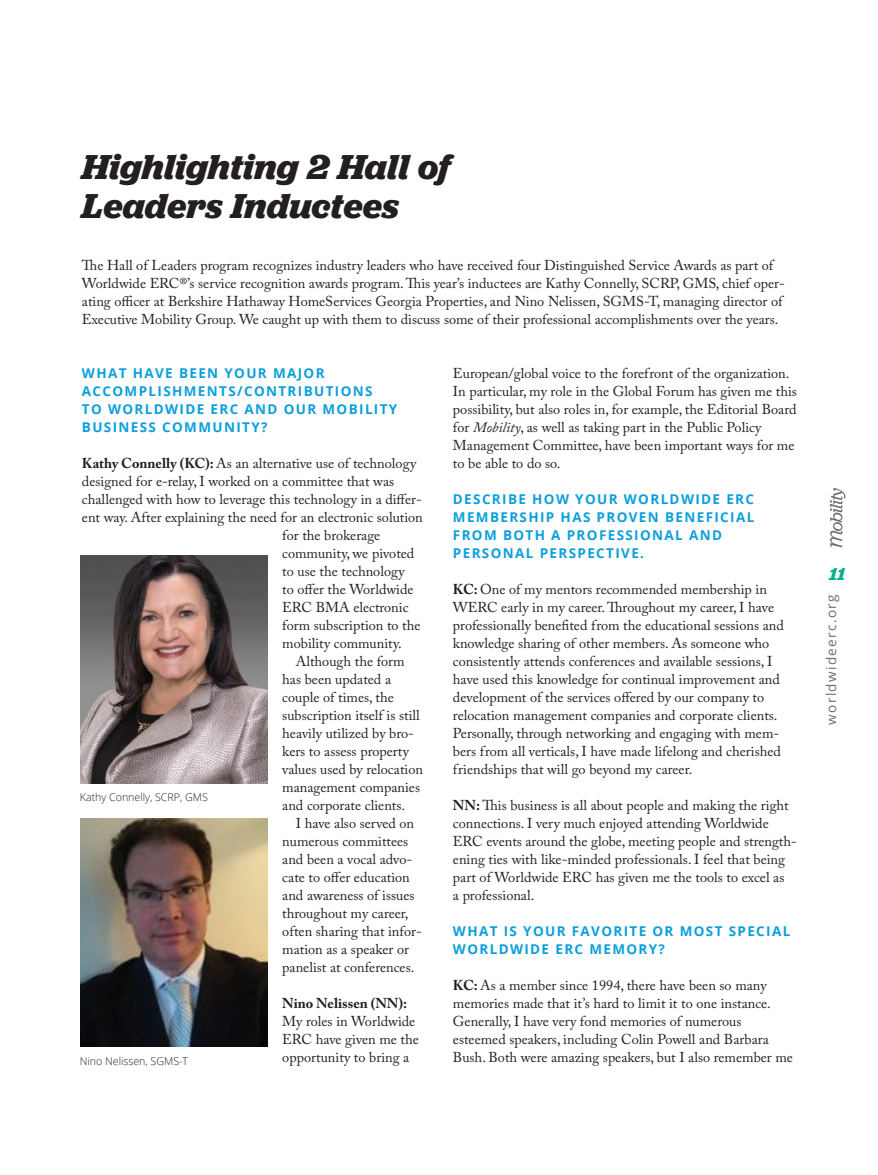
<style>
.page{position:relative;width:878px;height:1175px;background:#fff}
.page>*{position:absolute;margin:0;border:0;box-sizing:border-box;transform-origin:0 0}
.t1{font:italic 700 36px/39px "Jubilat";color:#231f20}
.t2{font:italic 700 18px "Jubilat";color:#07b188}
.t3{font:14.25px/18px "Adobe Caslon Pro";color:#231f20}
.t4{font:700 14.25px "Adobe Caslon Pro";color:#231f20}
.t5{font:700 13.5px/18px "Open Sans";letter-spacing:.1em;color:#0c9fdc}
.t6{font:13.5px "Open Sans";letter-spacing:.1em;color:#6c6d70}
.t7{font:300 10.65px "Open Sans";color:#231f20}
.s1{font-style:italic}
.s2{font-weight:700}
</style>
<div class="page">
<img style="left:80px;top:819px;width:187px;height:227px">
<img style="left:80px;top:555px;width:187px;height:228px">
<svg style="left:830px;top:488px;width:15px;height:59px"></svg>
<h1 class="t1" style="left:82px;top:147px;width:370px">Highlighting 2 Hall of<br>Leaders Inductees</h1>
<p class="t3" style="left:82px;top:256px;width:704px">The Hall of Leaders program recognizes industry leaders who have received four Distinguished Service Awards as part of Worldwide ERC®’s service recognition awards program. This year’s inductees are Kathy Connelly, SCRP, GMS, chief oper&shy;ating officer at Berkshire Hathaway HomeServices Georgia Properties, and Nino Nelissen, SGMS-T, managing director of Executive Mobility Group. We caught up with them to discuss some of their professional accomplishments over the years.</p>
<p class="t3" style="left:453px;top:364px;width:345px">European/global voice to the forefront of the organization.<br>In particular, my role in the Global Forum has given me this possibility, but also roles in, for example, the Editorial Board for <span class="s1">Mobility</span>, as well as taking part in the Public Policy Management Committee, have been important ways for me to be able to do so.</p>
<p class="t5" style="left:453px;top:490px;width:303px">DESCRIBE HOW YOUR WORLDWIDE ERC<br>MEMBERSHIP HAS PROVEN BENEFICIAL<br>FROM BOTH A PROFESSIONAL AND<br>PERSONAL PERSPECTIVE.</p>
<p class="t3" style="left:453px;top:580px;width:332px"><span class="s2">KC:</span> One of my mentors recommended membership in WERC early in my career. Throughout my career, I have professionally benefited from the educational sessions and knowledge sharing of other members. As someone who consistently attends conferences and available sessions, I have used this knowledge for continual improvement and development of the services offered by our company to relocation management companies and corporate clients.<br>Personally, through networking and engaging with mem&shy;bers from all verticals, I have made lifelong and cherished friendships that will go beyond my career.</p>
<p class="t3" style="left:453px;top:796px;width:345px"><span class="s2">NN:</span> This business is all about people and making the right connections. I very much enjoyed attending Worldwide ERC events around the globe, meeting people and strength&shy;ening ties with like-minded professionals. I feel that being part of Worldwide ERC has given me the tools to excel as<br>a professional.</p>
<p class="t5" style="left:453px;top:922px;width:339px">WHAT IS YOUR FAVORITE OR MOST SPECIAL<br>WORLDWIDE ERC MEMORY?</p>
<p class="t3" style="left:453px;top:976px;width:319px"><span class="s2">KC:</span> As a member since 1994, there have been so many memories made that it’s hard to limit it to one instance.<br>Generally, I have very fond memories of numerous esteemed speakers, including Colin Powell and Barbara</p>
<p class="t5" style="left:82px;top:364px;width:317px">WHAT HAVE BEEN YOUR MAJOR<br>ACCOMPLISHMENTS/CONTRIBUTIONS<br>TO WORLDWIDE ERC AND OUR MOBILITY<br>BUSINESS COMMUNITY?</p>
<p class="t3" style="left:82px;top:454px;width:336px"><span class="s2">Kathy Connelly (KC):</span> As an alternative use of technology</p>
<p class="t3" style="left:82px;top:472px;width:314px">designed for e-relay, I worked on a committee that was</p>
<p class="t3" style="left:82px;top:490px;width:341px">challenged with how to leverage this technology in a differ-</p>
<p class="t3" style="left:82px;top:508px;width:342px">ent way. After explaining the need for an electronic solution</p>
<p class="t3" style="left:282px;top:526px;width:99px">for the brokerage</p>
<p class="t3" style="left:282px;top:544px;width:134px">community, we pivoted</p>
<p class="t3" style="left:282px;top:562px;width:124px">to use the technology</p>
<p class="t3" style="left:282px;top:580px;width:133px">to offer the Worldwide</p>
<p class="t3" style="left:282px;top:598px;width:128px">ERC BMA electronic</p>
<p class="t3" style="left:282px;top:616px;width:140px">form subscription to the</p>
<p class="t3" style="left:282px;top:634px;width:121px">mobility community.</p>
<p class="t3" style="left:296px;top:652px;width:110px">Although the form</p>
<p class="t3" style="left:282px;top:670px;width:110px">has been updated a</p>
<p class="t3" style="left:282px;top:688px;width:113px">couple of times, the</p>
<p class="t3" style="left:282px;top:706px;width:139px">subscription itself is still</p>
<p class="t3" style="left:282px;top:724px;width:133px">heavily utilized by bro-</p>
<p class="t3" style="left:282px;top:742px;width:128px">kers to assess property</p>
<p class="t3" style="left:282px;top:760px;width:142px">values used by relocation</p>
<p class="t3" style="left:282px;top:778px;width:139px">management companies</p>
<p class="t3" style="left:282px;top:796px;width:124px">and corporate clients.</p>
<p class="t3" style="left:296px;top:814px;width:120px">I have also served on</p>
<p class="t3" style="left:282px;top:832px;width:128px">numerous committees</p>
<p class="t3" style="left:282px;top:850px;width:131px">and been a vocal advo-</p>
<p class="t3" style="left:282px;top:868px;width:129px">cate to offer education</p>
<p class="t3" style="left:282px;top:886px;width:134px">and awareness of issues</p>
<p class="t3" style="left:282px;top:904px;width:128px">throughout my career,</p>
<p class="t3" style="left:282px;top:922px;width:141px">often sharing that infor-</p>
<p class="t3" style="left:282px;top:940px;width:128px">mation as a speaker or</p>
<p class="t3" style="left:282px;top:958px;width:134px">panelist at conferences.</p>
<p class="t4" style="left:282px;top:995px;width:126px">Nino Nelissen (NN):</p>
<p class="t3" style="left:282px;top:1012px;width:138px">My roles in Worldwide<br>ERC have given me the opportunity to bring a</p>
<p class="t7" style="left:80px;top:790px;width:129px">Kathy Connelly, SCRP, GMS</p>
<p class="t7" style="left:80px;top:1054px;width:110px">Nino Nelissen, SGMS-T</p>
<p class="t3" style="left:453px;top:1048px;width:341px">Bush. Both were amazing speakers, but I also remember me</p>
<p class="t2" style="left:829px;top:563px;width:17px">11</p>
<p class="t6" style="left:822px;top:724px;width:132px;rotate:-90deg">worldwideerc.org</p>
</div>
